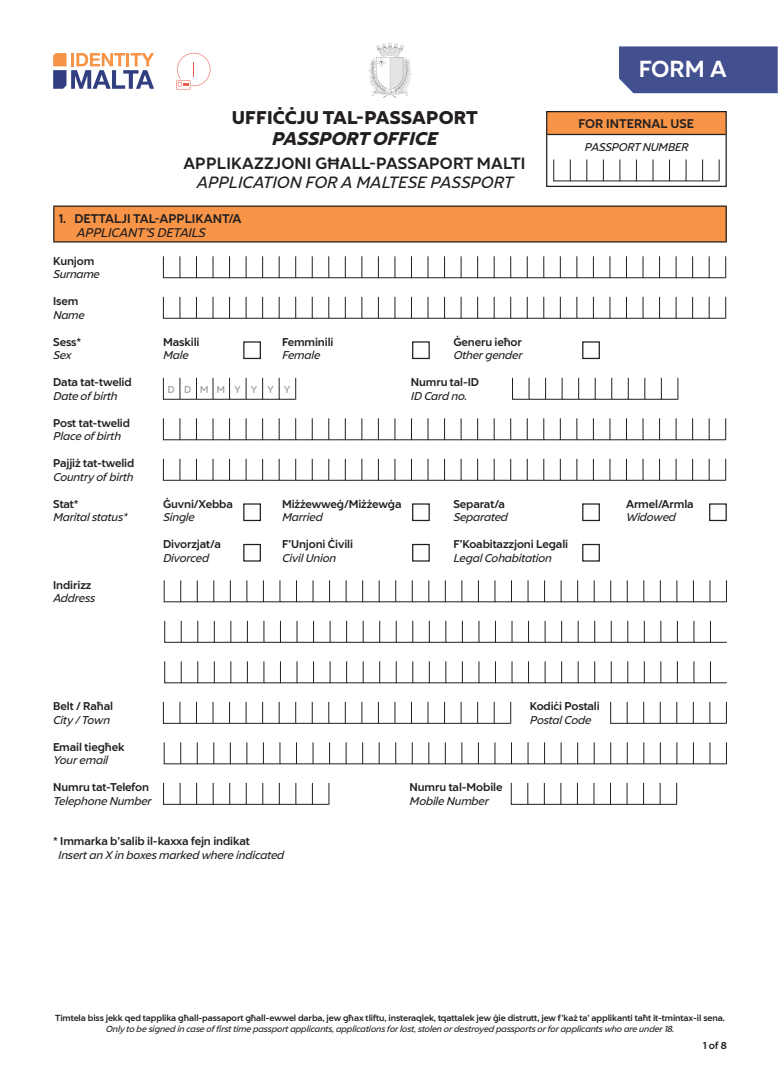
<style>
.page{position:relative;width:780px;height:1088px;background:#fff}
.page>*{position:absolute;margin:0;border:0;box-sizing:border-box;transform-origin:0 0}
.t1{font:700 23.12px "Liszt FY";color:#fff}
.t2{font:900 18.75px "Liszt FY";letter-spacing:.01em;color:#231f20}
.t3{font:italic 900 18.75px "Liszt FY";letter-spacing:.01em;color:#231f20}
.t4{font:700 16.25px "Liszt FY";letter-spacing:.01em;color:#231f20}
.t5{font:italic 16.25px "Liszt FY";letter-spacing:.01em;color:#231f20}
.t6{font:700 12.5px "Liszt FY";color:#231f20}
.t7{font:italic 12.5px "Liszt FY";color:#231f20}
.Body_Text{font:700 11.25px "Liszt FY";letter-spacing:-.01em;color:#231f20}
.t8{font:italic 11.25px "Liszt FY";letter-spacing:-.01em;color:#231f20}
.Default{font:700 10px "Liszt FY";color:#231f20}
.t9{font:700 8.75px "Liszt FY";letter-spacing:-.01em;color:#231f20}
.t10{font:italic 8.75px "Liszt FY";letter-spacing:-.01em;color:#231f20}
</style>
<div class="page">
<div style="left:619px;top:46px;width:158px;height:47px;background:#435090"></div>
<svg style="left:53px;top:53px;width:101px;height:36px"></svg>
<svg style="left:368px;top:43px;width:43px;height:55px"></svg>
<div style="left:54px;top:206px;width:672px;height:36px;background:#f79447"></div>
<hr style="left:53px;top:206px;width:673px;height:1px;background:#231f20">
<hr style="left:53px;top:207px;width:1px;height:34px;background:#231f20">
<hr style="left:725px;top:207px;width:1px;height:34px;background:#231f20">
<hr style="left:53px;top:241px;width:673px;height:2px;background:#231f20">
<svg style="left:163px;top:256px;width:563px;height:22px"></svg>
<svg style="left:163px;top:296px;width:563px;height:23px"></svg>
<div style="left:243px;top:341px;width:18px;height:18px;border:1px solid #231f20"></div>
<div style="left:412px;top:341px;width:18px;height:18px;border:1px solid #231f20"></div>
<div style="left:582px;top:341px;width:18px;height:18px;border:1px solid #231f20"></div>
<svg style="left:163px;top:377px;width:133px;height:23px"></svg>
<svg style="left:512px;top:377px;width:166px;height:23px"></svg>
<svg style="left:163px;top:418px;width:563px;height:22px"></svg>
<svg style="left:163px;top:458px;width:563px;height:23px"></svg>
<div style="left:243px;top:503px;width:18px;height:18px;border:1px solid #231f20"></div>
<div style="left:412px;top:503px;width:18px;height:18px;border:1px solid #231f20"></div>
<div style="left:582px;top:503px;width:18px;height:18px;border:1px solid #231f20"></div>
<div style="left:709px;top:503px;width:17px;height:18px;border:1px solid #231f20"></div>
<div style="left:243px;top:544px;width:18px;height:18px;border:1px solid #231f20"></div>
<div style="left:412px;top:544px;width:18px;height:18px;border:1px solid #231f20"></div>
<div style="left:582px;top:544px;width:18px;height:18px;border:1px solid #231f20"></div>
<svg style="left:163px;top:580px;width:564px;height:22px"></svg>
<svg style="left:164px;top:620px;width:563px;height:23px"></svg>
<svg style="left:164px;top:661px;width:563px;height:22px"></svg>
<svg style="left:163px;top:701px;width:348px;height:23px"></svg>
<svg style="left:610px;top:701px;width:117px;height:23px"></svg>
<svg style="left:163px;top:742px;width:564px;height:22px"></svg>
<svg style="left:163px;top:782px;width:166px;height:23px"></svg>
<svg style="left:510px;top:782px;width:167px;height:23px"></svg>
<svg style="left:176px;top:53px;width:34px;height:37px"></svg>
<div style="left:547px;top:112px;width:178px;height:22px;background:#f79447"></div>
<hr style="left:547px;top:134px;width:178px;height:1px;background:#231f20">
<svg style="left:553px;top:159px;width:166px;height:23px"></svg>
<div style="left:546px;top:111px;width:180px;height:76px;border:1px solid #231f20"></div>
<p class="t2" style="left:232px;top:106px;width:247px">UFFIĊĊJU TAL-PASSAPORT</p>
<p class="t3" style="left:272px;top:127px;width:167px">PASSPORT OFFICE</p>
<p class="t4" style="left:183px;top:153px;width:343px">APPLIKAZZJONI GĦALL‑PASSAPORT MALTI</p>
<p class="t5" style="left:196px;top:172px;width:318px">APPLICATION FOR A MALTESE PASSPORT</p>
<p class="t1" style="left:638px;top:55px;width:89px">FORM A</p>
<p class="t6" style="left:578px;top:116px;width:117px">FOR INTERNAL USE</p>
<p class="t8" style="left:584px;top:140px;width:105px">PASSPORT NUMBER</p>
<p class="t6" style="left:59px;top:211px;width:184px">1. DETTALJI TAL‑APPLIKANT/A</p>
<p class="t7" style="left:76px;top:225px;width:130px">APPLICANT’S DETAILS</p>
<p class="Body_Text" style="left:53px;top:254px;width:43px">Kunjom</p>
<p class="t8" style="left:53px;top:267px;width:48px">Surname</p>
<p class="Body_Text" style="left:53px;top:294px;width:27px">Isem</p>
<p class="t8" style="left:53px;top:308px;width:33px">Name</p>
<p class="Body_Text" style="left:53px;top:335px;width:30px">Sess*</p>
<p class="Body_Text" style="left:163px;top:335px;width:38px">Maskili</p>
<p class="Body_Text" style="left:282px;top:335px;width:53px">Femminili</p>
<p class="Body_Text" style="left:453px;top:335px;width:70px">Ġeneru ieħor</p>
<p class="t8" style="left:53px;top:348px;width:20px">Sex</p>
<p class="t8" style="left:163px;top:348px;width:27px">Male</p>
<p class="t8" style="left:282px;top:348px;width:40px">Female</p>
<p class="t8" style="left:453px;top:348px;width:70px">Other gender</p>
<p class="Body_Text" style="left:53px;top:375px;width:80px">Data tat‑twelid</p>
<p class="Body_Text" style="left:411px;top:375px;width:70px">Numru tal‑ID</p>
<p class="t8" style="left:53px;top:389px;width:66px">Date of birth</p>
<p class="t8" style="left:411px;top:389px;width:58px">ID Card no.</p>
<p class="Body_Text" style="left:53px;top:416px;width:78px">Post tat-twelid</p>
<p class="t8" style="left:53px;top:429px;width:69px">Place of birth</p>
<p class="Body_Text" style="left:53px;top:456px;width:83px">Pajjiż tat-twelid</p>
<p class="t8" style="left:53px;top:470px;width:82px">Country of birth</p>
<p class="Body_Text" style="left:53px;top:497px;width:27px">Stat*</p>
<p class="Body_Text" style="left:163px;top:497px;width:71px">Ġuvni/Xebba</p>
<p class="Body_Text" style="left:282px;top:497px;width:121px">Miżżewweġ/Miżżewġa</p>
<p class="Body_Text" style="left:453px;top:497px;width:53px">Separat/a</p>
<p class="Body_Text" style="left:626px;top:497px;width:69px">Armel/Armla</p>
<p class="t8" style="left:53px;top:510px;width:76px">Marital status*</p>
<p class="t8" style="left:163px;top:510px;width:33px">Single</p>
<p class="t8" style="left:282px;top:510px;width:42px">Married</p>
<p class="t8" style="left:453px;top:510px;width:56px">Separated</p>
<p class="t8" style="left:626px;top:510px;width:51px">Widowed</p>
<p class="Body_Text" style="left:163px;top:537px;width:59px">Divorzjat/a</p>
<p class="Body_Text" style="left:282px;top:537px;width:72px">F’Unjoni Ċivili</p>
<p class="Body_Text" style="left:453px;top:537px;width:116px">F’Koabitazzjoni Legali</p>
<p class="t8" style="left:163px;top:551px;width:47px">Divorced</p>
<p class="t8" style="left:282px;top:551px;width:55px">Civil Union</p>
<p class="t8" style="left:453px;top:551px;width:100px">Legal Cohabitation</p>
<p class="Body_Text" style="left:53px;top:578px;width:40px">Indirizz</p>
<p class="t8" style="left:53px;top:591px;width:43px">Address</p>
<p class="Body_Text" style="left:53px;top:699px;width:61px">Belt / Raħal</p>
<p class="Body_Text" style="left:529px;top:699px;width:72px">Kodiċi Postali</p>
<p class="t8" style="left:53px;top:713px;width:58px">City / Town</p>
<p class="t8" style="left:529px;top:713px;width:63px">Postal Code</p>
<p class="Body_Text" style="left:53px;top:740px;width:73px">Email tiegħek</p>
<p class="t8" style="left:53px;top:753px;width:56px">Your email</p>
<p class="Body_Text" style="left:53px;top:780px;width:97px">Numru tat-Telefon</p>
<p class="Body_Text" style="left:409px;top:780px;width:94px">Numru tal-Mobile</p>
<p class="t8" style="left:53px;top:794px;width:100px">Telephone Number</p>
<p class="t8" style="left:409px;top:794px;width:80px">Mobile Number</p>
<p class="Body_Text" style="left:53px;top:834px;width:198px">* Immarka b’salib il-kaxxa fejn indikat</p>
<p class="t8" style="left:58px;top:848px;width:227px">Insert an X in boxes marked where indicated</p>
<p class="t9" style="left:55px;top:1012px;width:671px">Timtela biss jekk qed tapplika għall-passaport għall-ewwel darba, jew għax tliftu, insteraqlek, tqattalek jew ġie distrutt, jew f’każ ta’ applikanti taħt it-tmintax-il sena.</p>
<p class="t10" style="left:106px;top:1024px;width:569px">Only to be signed in case of first time passport applicants, applications for lost, stolen or destroyed passports or for applicants who are under 18.</p>
<p class="Default" style="left:703px;top:1039px;width:25px">1 of 8</p>
</div>
